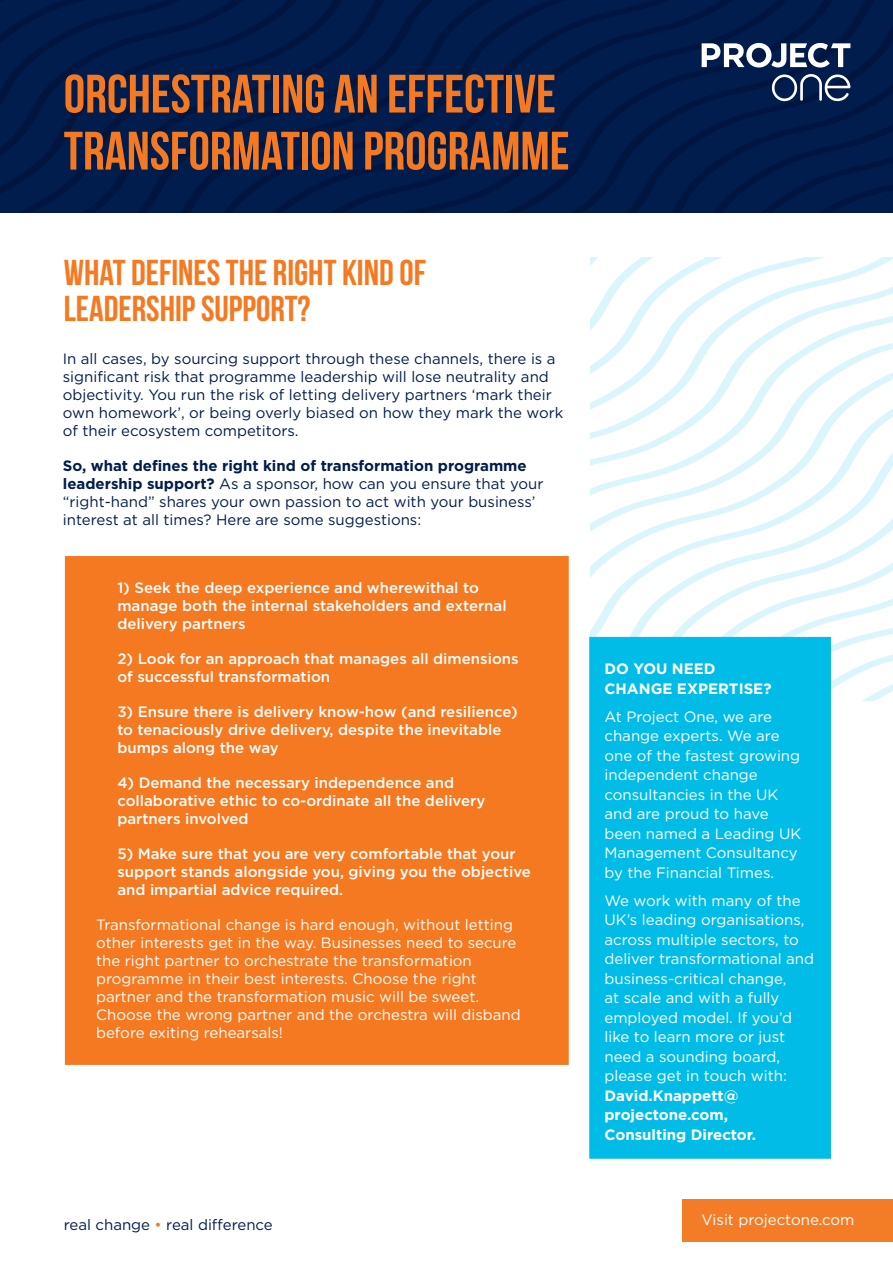
<style>
.page{position:relative;width:893px;height:1263px;background:#fff}
.page>*{position:absolute;margin:0;border:0;box-sizing:border-box;transform-origin:0 0}
.t1{font:700 54px/57px "Bebas Neue";color:#f47921}
.t2{font:700 36px/36px "Bebas Neue";color:#f47921}
.t3{font:15px/19.5px "Gotham";color:#fff}
.t4{font:500 15px/18px "Gotham";color:#fff}
.t5{font:15px/18px "Gotham";color:#001d4e}
.t6{font:700 15px "Gotham";color:#fff}
.s1{font-weight:700}
.s2{color:#f47921}
</style>
<div class="page">
<svg style="left:0;top:0;width:56px;height:213px;background:#001b4b"></svg>
<svg style="left:56px;top:0;width:76px;height:213px;background:#001b4b"></svg>
<svg style="left:132px;top:0;width:761px;height:213px;background:#001b4b"></svg>
<svg style="left:190px;top:27px;width:703px;height:186px;background:#001b4b"></svg>
<svg style="left:238px;top:79px;width:655px;height:134px;background:#001b4b"></svg>
<svg style="left:280px;top:140px;width:613px;height:73px;background:#001b4b"></svg>
<svg style="left:590px;top:258px;width:303px;height:442px"></svg>
<svg style="left:772px;top:74px;width:78px;height:27px"></svg>
<svg style="left:702px;top:43px;width:148px;height:25px"></svg>
<div style="left:682px;top:1199px;width:211px;height:43px;background:#f47921"></div>
<div style="left:65px;top:556px;width:503px;height:508px;background:#f47921"></div>
<div style="left:590px;top:637px;width:241px;height:521px;background:#02bce8;border:1px solid #02bce8"></div>
<p class="t1" style="left:64px;top:65px;width:507px">ORCHESTRATING AN EFFECTIVE<br>TRANSFORMATION PROGRAMME</p>
<p class="t2" style="left:64px;top:254px;width:364px">WHAT DEFINES THE RIGHT KIND OF<br>LEADERSHIP SUPPORT?</p>
<p class="t5" style="left:63px;top:350px;width:502px">In all cases, by sourcing support through these channels, there is a significant risk that programme leadership will lose neutrality and objectivity. You run the risk of letting delivery partners ‘mark their own homework’, or being overly biased on how they mark the work of their ecosystem competitors.</p>
<p class="t5" style="left:63px;top:457px;width:482px"><span class="s1">So, what defines the right kind of transformation programme leadership support?</span> As a sponsor, how can you ensure that your “right-hand” shares your own passion to act with your business’ interest at all times? Here are some suggestions:</p>
<p class="t4" style="left:117px;top:578px;width:391px">1) Seek the deep experience and wherewithal to manage both the internal stakeholders and external delivery partners</p>
<p class="t4" style="left:117px;top:649px;width:403px">2) Look for an approach that manages all dimensions of successful transformation</p>
<p class="t4" style="left:117px;top:702px;width:402px">3) Ensure there is delivery know-how (and resilience) to tenaciously drive delivery, despite the inevitable bumps along the way</p>
<p class="t4" style="left:117px;top:773px;width:369px">4) Demand the necessary independence and collaborative ethic to co-ordinate all the delivery partners involved</p>
<p class="t4" style="left:117px;top:844px;width:415px">5) Make sure that you are very comfortable that your support stands alongside you, giving you the objective and impartial advice required.</p>
<p class="t3" style="left:96px;top:915px;width:426px;line-height:18px">Transformational change is hard enough, without letting other interests get in the way. Businesses need to secure the right partner to orchestrate the transformation programme in their best interests. Choose the right partner and the transformation music will be sweet.<br>Choose the wrong partner and the orchestra will disband before exiting rehearsals!</p>
<p class="t6" style="left:604px;top:660px;width:113px">DO YOU NEED</p>
<p class="t6" style="left:604px;top:680px;width:168px">CHANGE EXPERTISE?</p>
<p class="t3" style="left:604px;top:706px;width:198px">At Project One, we are change experts. We are one of the fastest growing independent change consultancies in the UK and are proud to have been named a Leading UK<br>Management Consultancy by the Financial Times.</p>
<p class="t3" style="left:604px;top:890px;width:211px">We work with many of the<br>UK’s leading organisations, across multiple sectors, to deliver transformational and business-critical change,<br>at scale and with a fully employed model. If you’d like to learn more or just need a sounding board, please get in touch with:<br><span class="s1">David.Knappett@ projectone.com,<br>Consulting Director.</span></p>
<p class="t5" style="left:64px;top:1215px;width:210px">real change <span class="s2">•</span> real difference</p>
<p class="t3" style="left:702px;top:1210px;width:154px">Visit projectone.com</p>
</div>
